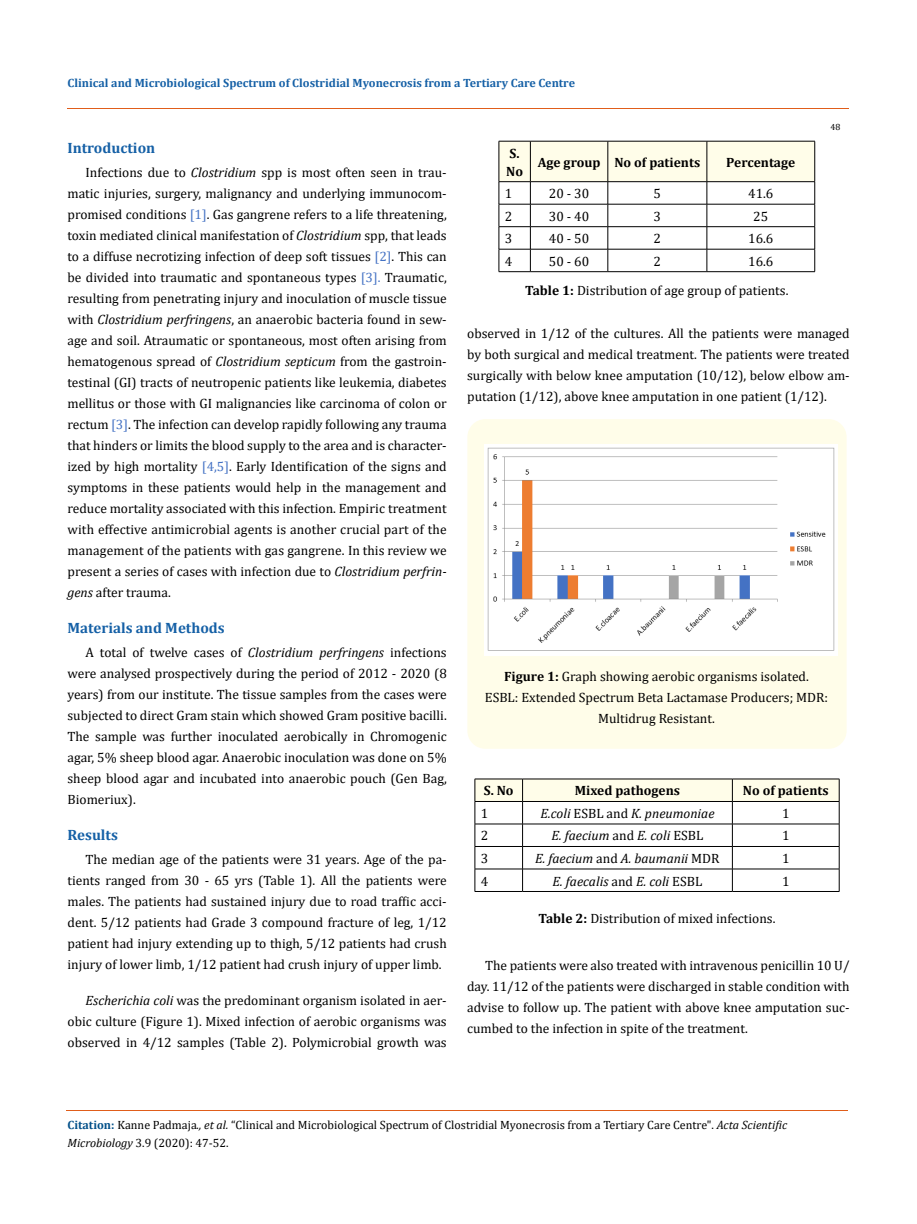
<style>
.page{position:relative;width:917px;height:1224px;background:#fff}
.page>*{position:absolute;margin:0;border:0;box-sizing:border-box;transform-origin:0 0}
.t1{font:700 15px "Cambria";color:#1560a6}
.t2{font:13.5px/21px "Cambria";color:#000;text-align:justify}
.t3{font:italic 13.5px "Cambria";color:#000}
.t4{font:700 13.5px/18px "Cambria";color:#000}
.t5{font:12px/18px "Cambria";color:#000}
.t6{font:700 12px "Cambria";color:#1560a6}
.t7{font:9px "Cambria";color:#000}
.s1{font-style:italic}
.s2{color:#4472c4}
.s3{font-weight:700}
.s4{font-style:normal}
.s5{font-weight:700;color:#035089}
</style>
<div class="page">
<hr style="left:67px;top:109px;width:782px;height:1px;background:#e05d1a">
<div style="left:467px;top:419px;width:379px;height:330px;background:#fffde9;border-radius:18px"></div>
<img style="left:484px;top:444px;width:354px;height:211px">
<hr style="left:66px;top:1110px;width:782px;height:1px;background:#e05d1a">
<svg style="left:498px;top:141px;width:317px;height:131px"></svg>
<hr style="left:498px;top:271px;width:32px;height:1px;background:#000">
<hr style="left:530px;top:271px;width:77px;height:1px;background:#000">
<hr style="left:608px;top:271px;width:98px;height:1px;background:#000">
<hr style="left:706px;top:271px;width:108px;height:1px;background:#000">
<svg style="left:474px;top:779px;width:366px;height:112px"></svg>
<hr style="left:474px;top:891px;width:48px;height:1px;background:#000">
<hr style="left:522px;top:891px;width:210px;height:1px;background:#000">
<hr style="left:732px;top:891px;width:107px;height:1px;background:#000">
<p class="t6" style="left:68px;top:75px;width:509px">Clinical and Microbiological Spectrum of Clostridial Myonecrosis from a Tertiary Care Centre</p>
<p class="t7" style="left:830px;top:122px;width:11px">48</p>
<p class="t1" style="left:67px;top:137px;width:89px">Introduction</p>
<p class="t2" style="left:67px;top:162px;width:381px;text-indent:18px">Infections due to <span class="s1">Clostridium</span> spp is most often seen in trau&shy;matic injuries, surgery, malignancy and underlying immunocom&shy;promised conditions <span class="s2">[1]</span>. Gas gangrene refers to a life threatening, toxin mediated clinical manifestation of <span class="s1">Clostridium</span> spp, that leads to a diffuse necrotizing infection of deep soft tissues <span class="s2">[2]</span>. This can be divided into traumatic and spontaneous types <span class="s2">[3].</span> Traumatic, resulting from penetrating injury and inoculation of muscle tissue with <span class="s1">Clostridium perfringens</span>, an anaerobic bacteria found in sew&shy;age and soil. Atraumatic or spontaneous, most often arising from hematogenous spread of <span class="s1">Clostridium septicum</span> from the gastroin&shy;testinal (GI) tracts of neutropenic patients like leukemia, diabetes mellitus or those with GI malignancies like carcinoma of colon or rectum <span class="s2">[3]</span>. The infection can develop rapidly following any trauma that hinders or limits the blood supply to the area and is character&shy;ized by high mortality <span class="s2">[4,5]</span>. Early Identification of the signs and symptoms in these patients would help in the management and reduce mortality associated with this infection. Empiric treatment with effective antimicrobial agents is another crucial part of the management of the patients with gas gangrene. In this review we present a series of cases with infection due to <span class="s1">Clostridium perfrin&shy;gens</span> after trauma.</p>
<p class="t1" style="left:67px;top:617px;width:159px">Materials and Methods</p>
<p class="t2" style="left:67px;top:642px;width:381px;text-indent:18px">A total of twelve cases of <span class="s1">Clostridium perfringens</span> infections were analysed prospectively during the period of 2012 - 2020 (8 years) from our institute. The tissue samples from the cases were subjected to direct Gram stain which showed Gram positive bacilli.<br>The sample was further inoculated aerobically in Chromogenic agar, 5% sheep blood agar. Anaerobic inoculation was done on 5% sheep blood agar and incubated into anaerobic pouch (Gen Bag, Biomeriux).</p>
<p class="t1" style="left:67px;top:824px;width:52px">Results</p>
<p class="t2" style="left:67px;top:849px;width:381px;text-indent:18px">The median age of the patients were 31 years. Age of the pa&shy;tients ranged from 30 - 65 yrs (Table 1). All the patients were males. The patients had sustained injury due to road traffic acci&shy;dent. 5/12 patients had Grade 3 compound fracture of leg, 1/12 patient had injury extending up to thigh, 5/12 patients had crush injury of lower limb, 1/12 patient had crush injury of upper limb.</p>
<p class="t2" style="left:67px;top:990px;width:381px;text-indent:18px"><span class="s1">Escherichia coli</span> was the predominant organism isolated in aer&shy;obic culture (Figure 1). Mixed infection of aerobic organisms was observed in 4/12 samples (Table 2). Polymicrobial growth was</p>
<p class="t4" style="left:506px;top:144px;width:18px">S.<br>No</p>
<p class="t4" style="left:537px;top:153px;width:164px">Age group No of patients</p>
<p class="t4" style="left:726px;top:153px;width:71px">Percentage</p>
<p class="t2" style="left:505px;top:183px;width:9px">1</p>
<p class="t2" style="left:549px;top:183px;width:42px">20 - 30</p>
<p class="t2" style="left:653px;top:183px;width:9px">5</p>
<p class="t2" style="left:748px;top:183px;width:27px">41.6</p>
<p class="t2" style="left:505px;top:206px;width:9px">2</p>
<p class="t2" style="left:549px;top:206px;width:42px">30 - 40</p>
<p class="t2" style="left:653px;top:206px;width:9px">3</p>
<p class="t2" style="left:753px;top:206px;width:16px">25</p>
<p class="t2" style="left:505px;top:228px;width:9px">3</p>
<p class="t2" style="left:549px;top:228px;width:42px">40 - 50</p>
<p class="t2" style="left:653px;top:228px;width:9px">2</p>
<p class="t2" style="left:748px;top:228px;width:27px">16.6</p>
<p class="t2" style="left:505px;top:251px;width:9px">4</p>
<p class="t2" style="left:549px;top:251px;width:42px">50 - 60</p>
<p class="t2" style="left:653px;top:251px;width:9px">2</p>
<p class="t2" style="left:748px;top:251px;width:27px">16.6</p>
<p class="t2" style="left:525px;top:280px;width:265px"><span class="s3">Table 1:</span> Distribution of age group of patients.</p>
<p class="t2" style="left:467px;top:323px;width:384px">observed in 1/12 of the cultures. All the patients were managed by both surgical and medical treatment. The patients were treated surgically with below knee amputation (10/12), below elbow am&shy;putation (1/12), above knee amputation in one patient (1/12).</p>
<p class="t2" style="left:485px;top:666px;width:345px;text-align:center"><span class="s3">Figure 1:</span> Graph showing aerobic organisms isolated.<br>ESBL: Extended Spectrum Beta Lactamase Producers; MDR:<br>Multidrug Resistant.</p>
<p class="t4" style="left:484px;top:781px;width:31px">S. No</p>
<p class="t4" style="left:575px;top:781px;width:107px">Mixed pathogens</p>
<p class="t4" style="left:742px;top:781px;width:87px">No of patients</p>
<p class="t2" style="left:481px;top:803px;width:9px">1</p>
<p class="t3" style="left:540px;top:804px;width:176px">E.coli <span class="s4">ESBL and</span> K. pneumoniae</p>
<p class="t2" style="left:782px;top:803px;width:9px">1</p>
<p class="t2" style="left:481px;top:825px;width:9px">2</p>
<p class="t3" style="left:551px;top:826px;width:153px">E. faecium <span class="s4">and</span> E. coli <span class="s4">ESBL</span></p>
<p class="t2" style="left:782px;top:825px;width:9px">1</p>
<p class="t2" style="left:481px;top:848px;width:9px">3</p>
<p class="t3" style="left:535px;top:849px;width:186px">E. faecium <span class="s4">and</span> A. baumanii <span class="s4">MDR</span></p>
<p class="t2" style="left:782px;top:848px;width:9px">1</p>
<p class="t2" style="left:481px;top:870px;width:9px">4</p>
<p class="t3" style="left:552px;top:871px;width:151px">E. faecalis <span class="s4">and</span> E. coli <span class="s4">ESBL</span></p>
<p class="t2" style="left:782px;top:870px;width:9px">1</p>
<p class="t2" style="left:538px;top:908px;width:238px"><span class="s3">Table 2:</span> Distribution of mixed infections.</p>
<p class="t2" style="left:467px;top:955px;width:384px;text-indent:18px">The patients were also treated with intravenous penicillin 10 U/ day. 11/12 of the patients were discharged in stable condition with advise to follow up. The patient with above knee amputation suc&shy;cumbed to the infection in spite of the treatment.</p>
<p class="t5" style="left:67px;top:1115px;width:721px"><span class="s5">Citation:</span> Kanne Padmaja<span class="s1">., et al.</span> “Clinical and Microbiological Spectrum of Clostridial Myonecrosis from a Tertiary Care Centre". <span class="s1">Acta Scientific<br>Microbiology</span> 3.9 (2020): 47-52.</p>
</div>
